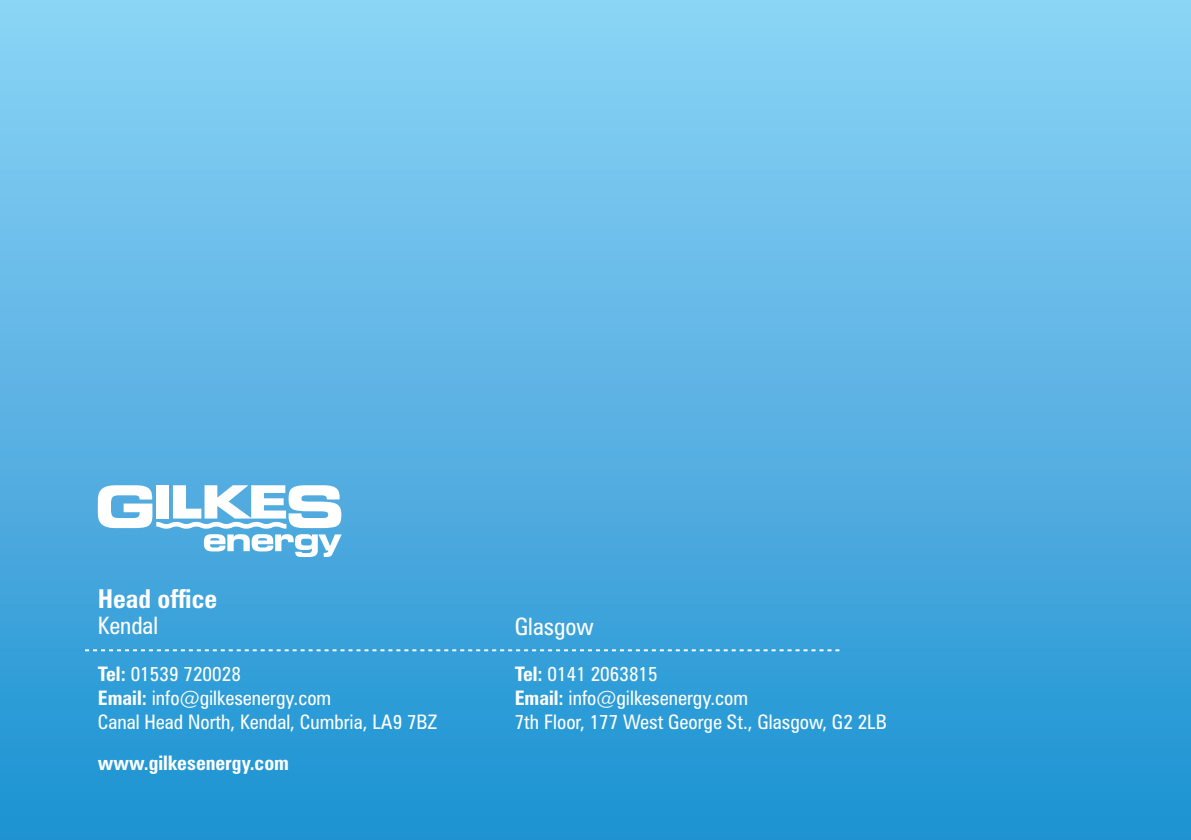
<style>
.page{position:relative;width:1191px;height:840px;background:#fff}
.page>*{position:absolute;margin:0;border:0;box-sizing:border-box;transform-origin:0 0}
.t1{font:700 condensed 26px "Zurich BT";color:#fff}
.t2{font:condensed 24px "Zurich BT";color:#fff}
.t3{font:condensed 20px "Zurich BT";color:#fff}
.t4{font:700 condensed 20px "Zurich BT";color:#fff}
.s1{font-weight:700}
</style>
<div class="page">
<div style="left:0;top:0;width:1191px;height:839px;background:linear-gradient(to bottom,#8fd3f6,#1f91d1)"></div>
<svg style="left:204px;top:534px;width:138px;height:22px"></svg>
<svg style="left:98px;top:485px;width:243px;height:43px"></svg>
<svg style="left:85px;top:649px;width:754px;height:2px"></svg>
<p class="t1" style="left:98px;top:582px;width:121px">Head office</p>
<p class="t2" style="left:98px;top:610px;width:62px">Kendal</p>
<p class="t3" style="left:98px;top:661px;width:145px"><span class="s1">Tel:</span> 01539 720028</p>
<p class="t3" style="left:98px;top:685px;width:235px"><span class="s1">Email:</span> info@gilkesenergy.com</p>
<p class="t3" style="left:98px;top:709px;width:340px">Canal Head North, Kendal, Cumbria, LA9 7BZ</p>
<p class="t4" style="left:98px;top:750px;width:193px">www.gilkesenergy.com</p>
<p class="t2" style="left:514px;top:611px;width:81px">Glasgow</p>
<p class="t3" style="left:514px;top:661px;width:145px"><span class="s1">Tel:</span> 0141 2063815</p>
<p class="t3" style="left:514px;top:685px;width:235px"><span class="s1">Email:</span> info@gilkesenergy.com</p>
<p class="t3" style="left:514px;top:709px;width:374px">7th Floor, 177 West George St., Glasgow, G2 2LB</p>
</div>
